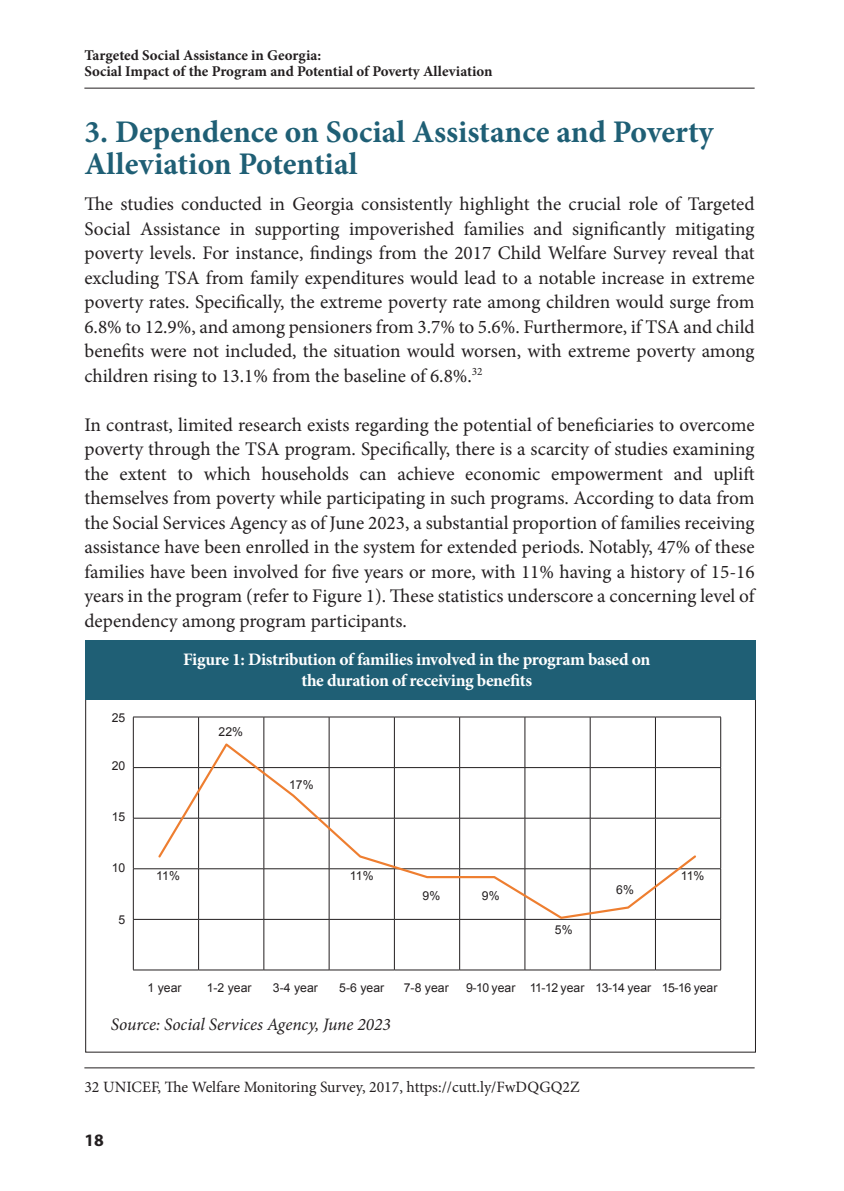
<style>
.page{position:relative;width:844px;height:1191px;background:#fff}
.page>*{position:absolute;margin:0;border:0;box-sizing:border-box;transform-origin:0 0}
.sat{font:700 31.5px/31.5px "Minion Pro";color:#1f5f75}
.t1{font:19.25px/24.5px "Minion Pro";color:#231f20;text-align:justify}
.t2{font:700 17.5px/21px "Minion Pro";letter-spacing:-.02em;color:#fff;text-align:center}
.t3{font:italic 17.5px "Minion Pro";letter-spacing:-.005em;color:#231f20}
.t4{font:700 17.5px "Myriad Pro";color:#231f20}
.scolio{font:15.75px "Minion Pro";color:#231f20}
.t5{font:700 14.88px/15.8px "Minion Pro";color:#231f20}
.List_Paragraph{font:12.25px "BPG Ingiri Arial";color:#231f20}
</style>
<div class="page">
<hr style="left:84px;top:88px;width:670px;height:1px;background:#231f20">
<hr style="left:84px;top:1067px;width:670px;height:1px;background:#231f20">
<div style="left:85px;top:640px;width:670px;height:60px;background:#1f5f75"></div>
<hr style="left:133px;top:716px;width:65px;height:1px;background:#231f20">
<hr style="left:133px;top:717px;width:1px;height:50px;background:#231f20">
<hr style="left:198px;top:716px;width:66px;height:1px;background:#231f20">
<hr style="left:198px;top:717px;width:1px;height:50px;background:#231f20">
<hr style="left:264px;top:716px;width:65px;height:1px;background:#231f20">
<hr style="left:263px;top:717px;width:1px;height:50px;background:#231f20">
<hr style="left:329px;top:716px;width:65px;height:1px;background:#231f20">
<hr style="left:329px;top:717px;width:1px;height:50px;background:#231f20">
<hr style="left:394px;top:716px;width:65px;height:1px;background:#231f20">
<hr style="left:394px;top:717px;width:1px;height:50px;background:#231f20">
<hr style="left:459px;top:716px;width:65px;height:1px;background:#231f20">
<hr style="left:459px;top:717px;width:1px;height:50px;background:#231f20">
<hr style="left:524px;top:716px;width:66px;height:1px;background:#231f20">
<hr style="left:524px;top:717px;width:1px;height:50px;background:#231f20">
<hr style="left:590px;top:716px;width:65px;height:1px;background:#231f20">
<hr style="left:589px;top:717px;width:1px;height:50px;background:#231f20">
<hr style="left:655px;top:716px;width:65px;height:1px;background:#231f20">
<hr style="left:655px;top:717px;width:1px;height:50px;background:#231f20">
<hr style="left:720px;top:717px;width:1px;height:50px;background:#231f20">
<hr style="left:133px;top:767px;width:65px;height:1px;background:#231f20">
<hr style="left:133px;top:768px;width:1px;height:50px;background:#231f20">
<hr style="left:655px;top:767px;width:65px;height:1px;background:#231f20">
<hr style="left:720px;top:768px;width:1px;height:50px;background:#231f20">
<hr style="left:133px;top:818px;width:65px;height:1px;background:#231f20">
<hr style="left:133px;top:818px;width:1px;height:50px;background:#231f20">
<hr style="left:655px;top:818px;width:65px;height:1px;background:#231f20">
<hr style="left:720px;top:818px;width:1px;height:50px;background:#231f20">
<hr style="left:133px;top:868px;width:65px;height:1px;background:#231f20">
<hr style="left:133px;top:869px;width:1px;height:50px;background:#231f20">
<hr style="left:655px;top:868px;width:65px;height:1px;background:#231f20">
<hr style="left:720px;top:869px;width:1px;height:50px;background:#231f20">
<hr style="left:133px;top:919px;width:65px;height:1px;background:#231f20">
<hr style="left:133px;top:919px;width:1px;height:50px;background:#231f20">
<hr style="left:198px;top:919px;width:1px;height:50px;background:#231f20">
<hr style="left:263px;top:919px;width:1px;height:50px;background:#231f20">
<hr style="left:329px;top:919px;width:1px;height:50px;background:#231f20">
<hr style="left:394px;top:919px;width:1px;height:50px;background:#231f20">
<hr style="left:459px;top:919px;width:1px;height:50px;background:#231f20">
<hr style="left:524px;top:919px;width:1px;height:50px;background:#231f20">
<hr style="left:589px;top:919px;width:1px;height:50px;background:#231f20">
<hr style="left:655px;top:919px;width:65px;height:1px;background:#231f20">
<hr style="left:655px;top:919px;width:1px;height:50px;background:#231f20">
<hr style="left:720px;top:919px;width:1px;height:50px;background:#231f20">
<hr style="left:133px;top:969px;width:65px;height:1px;background:#231f20">
<hr style="left:198px;top:969px;width:66px;height:1px;background:#231f20">
<hr style="left:264px;top:969px;width:65px;height:1px;background:#231f20">
<hr style="left:329px;top:969px;width:65px;height:1px;background:#231f20">
<hr style="left:394px;top:969px;width:65px;height:1px;background:#231f20">
<hr style="left:459px;top:969px;width:65px;height:1px;background:#231f20">
<hr style="left:524px;top:969px;width:66px;height:1px;background:#231f20">
<hr style="left:590px;top:969px;width:65px;height:1px;background:#231f20">
<hr style="left:655px;top:969px;width:65px;height:1px;background:#231f20">
<svg style="left:156px;top:741px;width:542px;height:179px"></svg>
<p class="t5" style="left:84px;top:47px;width:409px">Targeted Social Assistance in Georgia:<br>Social Impact of the Program and Potential of Poverty Alleviation</p>
<p class="sat" style="left:84px;top:116px;width:630px">3. Dependence on Social Assistance and Poverty<br>Alleviation Potential</p>
<p class="t1" style="left:84px;top:192px;width:671px">The studies conducted in Georgia consistently highlight the crucial role of Targeted Social Assistance in supporting impoverished families and significantly mitigating poverty levels. For instance, findings from the 2017 Child Welfare Survey reveal that excluding TSA from family expenditures would lead to a notable increase in extreme poverty rates. Specifically, the extreme poverty rate among children would surge from 6.8% to 12.9%, and among pensioners from 3.7% to 5.6%. Furthermore, if TSA and child benefits were not included, the situation would worsen, with extreme poverty among children rising to 13.1% from the baseline of 6.8%.<sup>32</sup></p>
<p class="t1" style="left:84px;top:412px;width:671px">In contrast, limited research exists regarding the potential of beneficiaries to overcome poverty through the TSA program. Specifically, there is a scarcity of studies examining the extent to which households can achieve economic empowerment and uplift themselves from poverty while participating in such programs. According to data from the Social Services Agency as of June 2023, a substantial proportion of families receiving assistance have been enrolled in the system for extended periods. Notably, 47% of these families have been involved for five years or more, with 11% having a history of 15-16 years in the program (refer to Figure 1). These statistics underscore a concerning level of dependency among program participants.</p>
<p class="List_Paragraph" style="left:112px;top:710px;width:15px">25</p>
<p class="List_Paragraph" style="left:112px;top:757px;width:15px">20</p>
<p class="List_Paragraph" style="left:112px;top:808px;width:15px">15</p>
<p class="List_Paragraph" style="left:112px;top:860px;width:15px">10</p>
<p class="List_Paragraph" style="left:118px;top:911px;width:8px">5</p>
<p class="t2" style="left:183px;top:649px;width:468px">Figure 1: Distribution of families involved in the program based on the duration of receiving benefits</p>
<p class="List_Paragraph" style="left:218px;top:723px;width:26px">22%</p>
<p class="List_Paragraph" style="left:289px;top:777px;width:26px">17%</p>
<p class="List_Paragraph" style="left:156px;top:868px;width:25px">11%</p>
<p class="List_Paragraph" style="left:350px;top:868px;width:25px">11%</p>
<p class="List_Paragraph" style="left:680px;top:868px;width:25px">11%</p>
<p class="List_Paragraph" style="left:422px;top:888px;width:19px">9%</p>
<p class="List_Paragraph" style="left:482px;top:888px;width:19px">9%</p>
<p class="List_Paragraph" style="left:554px;top:921px;width:19px">5%</p>
<p class="List_Paragraph" style="left:616px;top:881px;width:19px">6%</p>
<p class="List_Paragraph" style="left:147px;top:980px;width:36px">1 year</p>
<p class="List_Paragraph" style="left:207px;top:980px;width:46px">1-2 year</p>
<p class="List_Paragraph" style="left:273px;top:980px;width:46px">3-4 year</p>
<p class="List_Paragraph" style="left:339px;top:980px;width:46px">5-6 year</p>
<p class="List_Paragraph" style="left:403px;top:980px;width:46px">7-8 year</p>
<p class="List_Paragraph" style="left:466px;top:980px;width:51px">9-10 year</p>
<p class="List_Paragraph" style="left:529px;top:980px;width:56px">11-12 year</p>
<p class="List_Paragraph" style="left:595px;top:980px;width:57px">13-14 year</p>
<p class="List_Paragraph" style="left:661px;top:980px;width:57px">15-16 year</p>
<p class="t3" style="left:111px;top:1012px;width:281px">Source: Social Services Agency, June 2023</p>
<p class="scolio" style="left:84px;top:1076px;width:496px">32 UNICEF, The Welfare Monitoring Survey, 2017, https://cutt.ly/FwDQGQ2Z</p>
<p class="t4" style="left:84px;top:1129px;width:21px">18</p>
</div>
